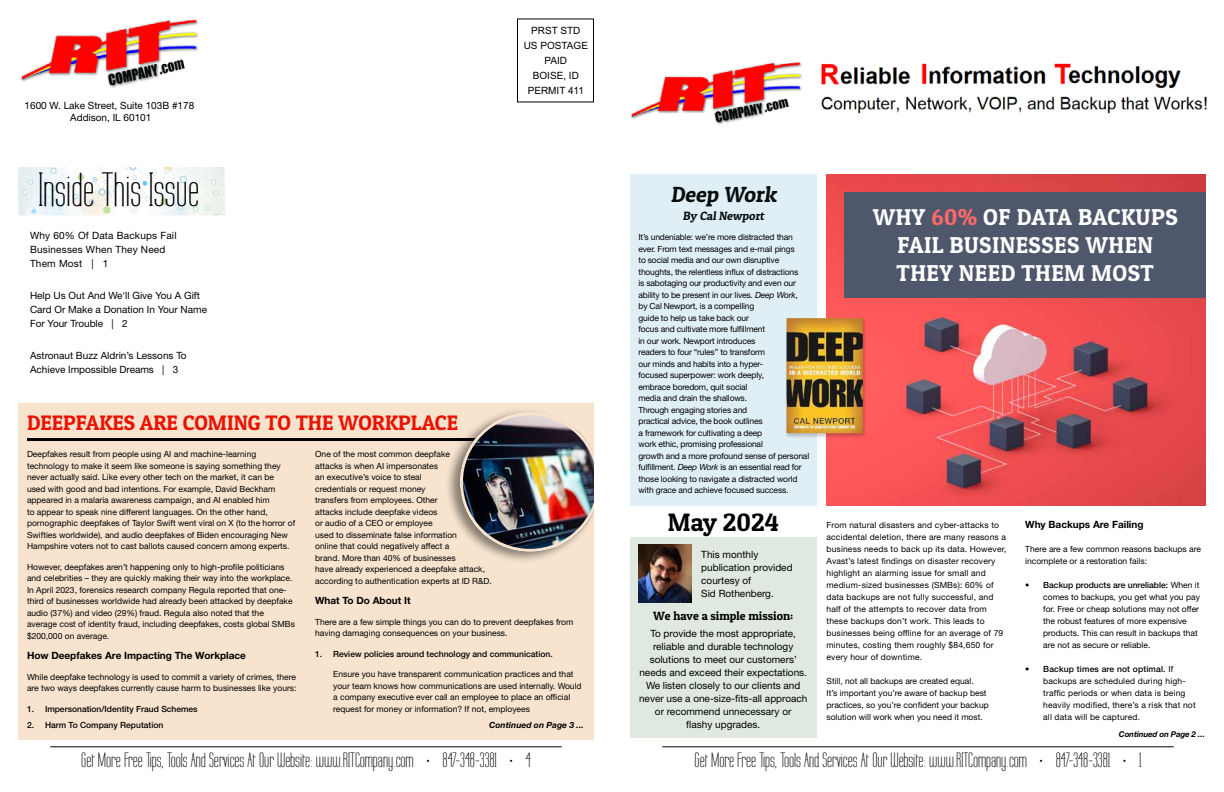
<style>
.page{position:relative;width:1224px;height:792px;background:#fff}
.page>*{position:absolute;margin:0;border:0;box-sizing:border-box;transform-origin:0 0}
.t1{font:41.9px "Labtop";color:#000}
.t2{font:25.2px "Patua One";color:#000}
.t3{font:23px/28px "Patua One";letter-spacing:.02em;color:#fff;text-align:center}
.t4{font:22px "Patua One";color:#070d0d}
.t5{font:21px "Patua One";color:#e91200}
.t6{font:18px "Labtop";color:#000}
.t7{font:12px "Patua One";color:#000}
.t8{font:12px "Patua One";color:#070d0d}
.t9{font:10px/13px "Helvetica Neue LT Std";color:#000}
.t10{font:700 10px "Helvetica Neue LT Std";color:#000}
.t11{font:10px/14px "Helvetica Neue LT Std";letter-spacing:.02em;color:#000}
.t12{font:10px/15px "Arial";color:#000;text-align:center}
.t13{font:8.5px/11.5px "Helvetica Neue LT Std";color:#000}
.t14{font:8.5px/11.5px "Helvetica Neue LT Std";letter-spacing:-.02em;color:#000}
.t15{font:8.5px/12px "Helvetica Neue LT Std";letter-spacing:.02em;color:#000}
.t16{font:500 8.5px "Helvetica Neue LT Std";color:#000}
.t17{font:italic 700 8.5px "Helvetica Neue LT Std";color:#000}
.t18{font:italic 700 8px "Helvetica Neue LT Std";letter-spacing:-.02em;color:#000}
.s1{font-style:italic}
.s2{color:#ff6968}
.s3{font-weight:500}
</style>
<div class="page">
<div style="left:18px;top:403px;width:576px;height:337px;background:#f7e3ce"></div>
<hr style="left:27px;top:438px;width:455px;height:3px;background:#000">
<div style="left:630px;top:174px;width:186px;height:331px;background:#e0eef5"></div>
<div style="left:630px;top:538px;width:186px;height:200px;background:#e0e9df"></div>
<hr style="left:662px;top:747px;width:512px;height:1px;background:#000">
<div style="left:517px;top:18px;width:77px;height:84px;border:1px solid #000"></div>
<hr style="left:50px;top:747px;width:512px;height:1px;background:#000">
<div style="left:445px;top:408px;width:157px;height:156px;background:#000;opacity:.45"></div>
<img style="left:460px;top:412px;width:134px;height:140px">
<div style="left:594px;top:403px;width:24px;height:221px;background:#fff"></div>
<img style="left:827px;top:174px;width:379px;height:331px">
<div style="left:845px;top:193px;width:361px;height:105px;background:#4f576c"></div>
<svg style="left:18px;top:167px;width:207px;height:49px"></svg>
<div style="left:785px;top:318px;width:82px;height:121px;background:#000;opacity:.2"></div>
<img style="left:787px;top:318px;width:76px;height:115px">
<img style="left:21px;top:19px;width:177px;height:69px">
<img style="left:631px;top:62px;width:576px;height:63px">
<img style="left:639px;top:544px;width:53px;height:59px">
<p class="t9" style="left:25px;top:99px;width:171px;line-height:12px;text-align:center">1600 W. Lake Street, Suite 103B #178<br>Addison, IL 60101</p>
<h1 class="t1" style="left:39px;top:164px;width:162px">Inside This Issue</h1>
<p class="t11" style="left:30px;top:228px;width:148px">Why 60% Of Data Backups Fail<br>Businesses When They Need<br>Them Most | 1</p>
<p class="t9" style="left:30px;top:288px;width:175px;line-height:14px">12 Little-Know Facts Every Business<br>Owner Must Know About Data Backup<br>And Disaster R covery | 2</p>
<p class="t9" style="left:30px;top:348px;width:158px;line-height:14px">Astronaut Buzz Aldrin’s Lessons To<br>Achieve Impossible Dreams | 3</p>
<h3 class="t5" style="left:27px;top:409px;width:433px">DEEPFAKES ARE COMING TO THE WORKPLACE</h3>
<p class="t9" style="left:30px;top:288px;width:179px;line-height:14px">Help Us Out And We'll Give You A Gift<br>Card Or Make a Donation In Your Name<br>For Your Trouble | 2</p>
<p class="t12" style="left:524px;top:23px;width:66px">PRST STD<br>US POSTAGE<br>PAID<br>BOISE, ID<br>PERMIT 411</p>
<p class="t13" style="left:27px;top:448px;width:270px">Deepfakes result from people using AI and machine-learning technology to make it seem like someone is saying something they never actually said. Like every other tech on the market, it can be<br>used with good and bad intentions. For example, David Beckham appeared in a malaria awareness campaign, and AI enabled him<br>to appear to speak nine different languages. On the other hand, pornographic deepfakes of Taylor Swift went viral on X (to the horror of Swifties worldwide), and audio deepfakes of Biden encouraging New Hampshire voters not to cast ballots caused concern among experts.</p>
<p class="t13" style="left:27px;top:561px;width:269px">However, deepfakes aren’t happening only to high-profile politicians and celebrities – they are quickly making their way into the workplace.<br>In April 2023, forensics research company Regula reported that one&shy;third of businesses worldwide had already been attacked by deepfake audio (37%) and video (29%) fraud. Regula also noted that the average cost of identity fraud, including deepfakes, costs global SMBs $200,000 on average.</p>
<p class="t10" style="left:27px;top:649px;width:221px">How Deepfakes Are Impacting The Workplace</p>
<p class="t13" style="left:27px;top:671px;width:271px">While deepfake technology is used to commit a variety of crimes, there are two ways deepfakes currently cause harm to businesses like yours:</p>
<p class="t16" style="left:27px;top:704px;width:172px">1. Impersonation/Identity Fraud Schemes</p>
<p class="t16" style="left:27px;top:720px;width:138px">2. Harm To Company Reputation</p>
<p class="t13" style="left:315px;top:448px;width:178px">One of the most common deepfake<br>attacks is when AI impersonates<br>an executive’s voice to steal<br>credentials or request money<br>transfers from employees. Other<br>attacks include deepfake videos<br>or audio of a CEO or employee<br>used to disseminate false information<br>online that could negatively affect a<br>brand. More than 40% of businesses<br>have already experienced a deepfake attack, according to authentication experts at ID R&amp;D.</p>
<p class="t10" style="left:315px;top:594px;width:97px">What To Do About It</p>
<p class="t13" style="left:315px;top:616px;width:260px">There are a few simple things you can do to prevent deepfakes from having damaging consequences on your business.</p>
<p class="t16" style="left:315px;top:649px;width:239px">1. Review policies around technology and communication.</p>
<p class="t13" style="left:333px;top:668px;width:250px">Ensure you have transparent communication practices and that your team knows how communications are used internally. Would a company executive ever call an employee to place an official request for money or information? If not, employees</p>
<p class="t17" style="left:489px;top:720px;width:96px">Continued on Page 3 ...</p>
<h3 class="t4" style="left:671px;top:181px;width:111px">Deep Work</h3>
<h3 class="t8" style="left:683px;top:209px;width:85px">By Cal Newport</h3>
<p class="t14" style="left:639px;top:231px;width:172px">It’s undeniable: we’re more distracted than ever. From text messages and e-mail pings<br>to social media and our own disruptive thoughts, the relentless influx of distractions<br>is sabotaging our productivity and even our ability to be present in our lives. <span class="s1">Deep Work</span>,<br>by Cal Newport, is a compelling<br>guide to help us take back our<br>focus and cultivate more fulfillment<br>in our work. Newport introduces<br>readers to four “rules” to transform<br>our minds and habits into a hyper-<br>focused superpower: work deeply,<br>embrace boredom, quit social<br>media and drain the shallows.<br>Through engaging stories and<br>practical advice, the book outlines<br>a framework for cultivating a deep<br>work ethic, promising professional<br>growth and a more profound sense of personal fulfillment. <span class="s1">Deep Work</span> is an essential read for those looking to navigate a distracted world with grace and achieve focused success.</p>
<h2 class="t2" style="left:668px;top:506px;width:113px">May 2024</h2>
<p class="t9" style="left:701px;top:548px;width:93px">This monthly publication provided courtesy of<br>Sid Rothenberg.</p>
<h3 class="t7" style="left:653px;top:608px;width:142px">We have a simple mission:</h3>
<p class="t9" style="left:639px;top:627px;width:170px;text-align:center">To provide the most appropriate, reliable and durable technology solutions to meet our customers’ needs and exceed their expectations.<br>We listen closely to our clients and never use a one-size-fits-all approach or recommend unnecessary or<br>flashy upgrades.</p>
<h3 class="t3" style="left:873px;top:203px;width:307px">WHY <span class="s2">60%</span> OF DATA BACKUPS<br>FAIL BUSINESSES WHEN<br>THEY NEED THEM MOST</h3>
<p class="t15" style="left:827px;top:519px;width:181px">From natural disasters and cyber-attacks to accidental deletion, there are many reasons a business needs to back up its data. However, Avast’s latest findings on disaster recovery highlight an alarming issue for small and medium-sized businesses (SMBs): 60% of data backups are not fully successful, and half of the attempts to recover data from these backups don’t work. This leads to businesses being offline for an average of 79 minutes, costing them roughly $84,650 for every hour of downtime.</p>
<p class="t13" style="left:827px;top:675px;width:164px;line-height:12px">Still, not all backups are created equal.<br>It’s important you’re aware of backup best practices, so you’re confident your backup solution will work when you need it most.</p>
<p class="t10" style="left:1025px;top:518px;width:120px">Why Backups Are Failing</p>
<p class="t13" style="left:1025px;top:543px;width:177px;line-height:12px">There are a few common reasons backups are incomplete or a restoration fails:</p>
<p class="t13" style="left:1043px;top:579px;width:158px;line-height:12px;text-indent:-18px"><span class="s3">• Backup products are unreliable:</span> When it comes to backups, you get what you pay for. Free or cheap solutions may not offer the robust features of more expensive products. This can result in backups that are not as secure or reliable.</p>
<p class="t15" style="left:1043px;top:663px;width:154px;text-indent:-18px"><span class="s3">• Backup times are not optimal.</span> If backups are scheduled during high&shy;traffic periods or when data is being heavily modified, there’s a risk that not all data will be captured.</p>
<p class="t18" style="left:1119px;top:729px;width:88px">Continued on Page 2 ...</p>
<h3 class="t6" style="left:81px;top:749px;width:451px">Get More Free Tips, Tools And Services At Our Website: www.RITCompany.com • 847-348-3381 • 4</h3>
<h3 class="t6" style="left:695px;top:749px;width:448px">Get More Free Tips, Tools And Services At Our Website: www.RITCompany.com • 847-348-3381 • 1</h3>
</div>
